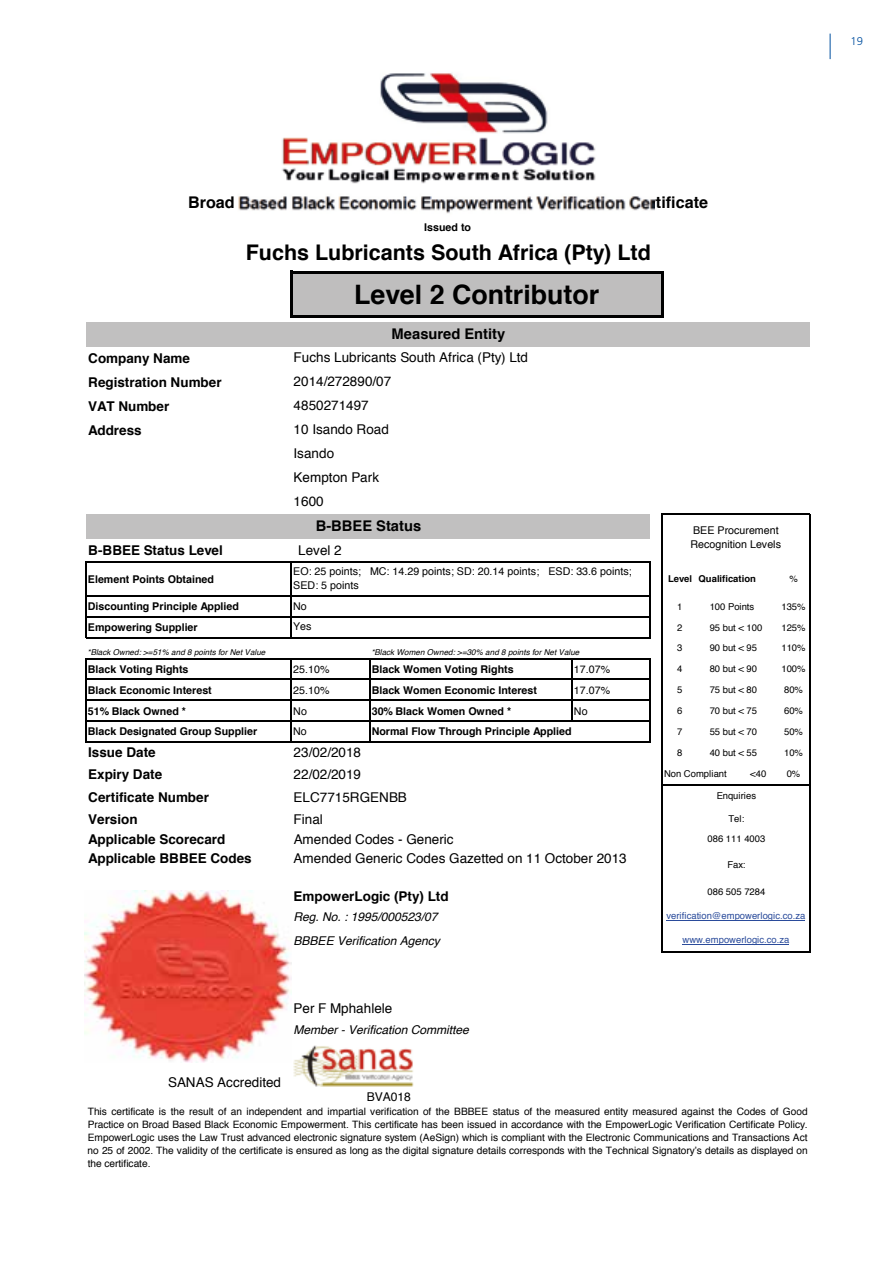
<style>
.page{position:relative;width:893px;height:1263px;background:#fff}
.page>*{position:absolute;margin:0;border:0;box-sizing:border-box;transform-origin:0 0}
.t1{font:700 26.85px "Helvetica";color:#000}
.t2{font:700 21.6px "Helvetica";color:#000}
.t3{font:700 14.7px "Helvetica";color:#000}
.t4{font:13.5px/24px "Helvetica";color:#000}
.t5{font:700 13.5px/24px "Helvetica";color:#000}
.t6{font:italic 12.15px/24px "Helvetica";letter-spacing:-.005em;color:#000}
.t7{font:12.15px "Helvetica";color:#000}
.t8{font:300 11.25px "Frutiger LT Std";color:#004f9f}
.t9{font:700 10.65px "Helvetica";color:#000}
.t10{font:10.65px/13.5px "Helvetica";color:#000}
.t11{font:10.2px/13.2px "Helvetica";letter-spacing:-.005em;color:#000;text-align:justify}
.t12{font:9.45px/20.2px "Helvetica";color:#000;text-align:center}
.t13{font:9.45px "Helvetica";color:#2a4b9b}
.t14{font:700 9.45px "Helvetica";color:#000}
.t15{font:italic 8.1px "Helvetica";letter-spacing:.01em;color:#000}
</style>
<div class="page">
<div style="left:291px;top:272px;width:371px;height:45px;background:#bfbebe"></div>
<div style="left:86px;top:322px;width:724px;height:24px;background:#c1c0c0"></div>
<div style="left:86px;top:514px;width:564px;height:24px;background:#c1c0c0"></div>
<hr style="left:666px;top:920px;width:139px;height:1px;background:#2a4b9b">
<hr style="left:682px;top:944px;width:107px;height:1px;background:#2a4b9b">
<hr style="left:661px;top:273px;width:2px;height:45px;background:#000">
<hr style="left:290px;top:271px;width:2px;height:47px;background:#000">
<hr style="left:85px;top:561px;width:1px;height:77px;background:#000">
<hr style="left:290px;top:563px;width:2px;height:75px;background:#000">
<hr style="left:650px;top:563px;width:1px;height:75px;background:#000">
<hr style="left:290px;top:659px;width:2px;height:83px;background:#000">
<hr style="left:661px;top:513px;width:2px;height:440px;background:#000">
<hr style="left:809px;top:515px;width:1px;height:438px;background:#000">
<hr style="left:85px;top:658px;width:1px;height:84px;background:#000">
<hr style="left:650px;top:659px;width:1px;height:83px;background:#000">
<hr style="left:369px;top:659px;width:1px;height:83px;background:#000">
<hr style="left:571px;top:659px;width:1px;height:63px;background:#000">
<hr style="left:292px;top:271px;width:371px;height:2px;background:#000">
<hr style="left:292px;top:316px;width:371px;height:2px;background:#000">
<hr style="left:663px;top:513px;width:147px;height:2px;background:#000">
<hr style="left:86px;top:561px;width:565px;height:2px;background:#000">
<hr style="left:86px;top:595px;width:565px;height:2px;background:#000">
<hr style="left:86px;top:616px;width:565px;height:1px;background:#000">
<hr style="left:86px;top:637px;width:565px;height:1px;background:#000">
<hr style="left:86px;top:658px;width:565px;height:1px;background:#000">
<hr style="left:86px;top:679px;width:565px;height:1px;background:#000">
<hr style="left:86px;top:700px;width:565px;height:1px;background:#000">
<hr style="left:86px;top:720px;width:565px;height:2px;background:#000">
<hr style="left:86px;top:741px;width:565px;height:1px;background:#000">
<hr style="left:663px;top:784px;width:147px;height:1px;background:#000">
<hr style="left:663px;top:952px;width:147px;height:1px;background:#000">
<img style="left:293px;top:1045px;width:121px;height:41px">
<img style="left:85px;top:890px;width:206px;height:172px">
<img style="left:238px;top:73px;width:417px;height:141px">
<svg style="left:830px;top:34px;width:1px;height:25px"></svg>
<p class="t8" style="left:851px;top:34px;width:14px">19</p>
<p class="t9" style="left:424px;top:218px;width:48px">Issued to</p>
<h2 class="t2" style="left:246px;top:235px;width:406px">Fuchs Lubricants South Africa (Pty) Ltd</h2>
<h1 class="t1" style="left:354px;top:273px;width:246px">Level 2 Contributor</h1>
<h3 class="t5" style="left:88px;top:346px;width:135px">Company Name<br>Registration Number<br>VAT Number<br>Address</h3>
<h3 class="t3" style="left:391px;top:322px;width:115px">Measured Entity</h3>
<h3 class="t4" style="left:294px;top:346px;width:236px">Fuchs Lubricants South Africa (Pty) Ltd</h3>
<h3 class="t4" style="left:294px;top:370px;width:99px">2014/272890/07<br>4850271497<br>10 Isando Road<br>Isando</h3>
<h3 class="t4" style="left:294px;top:466px;width:87px">Kempton Park</h3>
<h3 class="t4" style="left:294px;top:490px;width:32px">1600</h3>
<h3 class="t3" style="left:316px;top:514px;width:107px">B-BBEE Status</h3>
<p class="t10" style="left:690px;top:524px;width:92px">BEE Procurement<br>Recognition Levels</p>
<h3 class="t5" style="left:88px;top:538px;width:136px">B-BBEE Status Level</h3>
<h3 class="t4" style="left:298px;top:539px;width:45px">Level 2</h3>
<p class="t9" style="left:88px;top:571px;width:128px">Element Points Obtained</p>
<p class="t14" style="left:668px;top:571px;width:89px">Level Qualification</p>
<p class="t12" style="left:789px;top:569px;width:10px">%</p>
<p class="t9" style="left:88px;top:598px;width:153px">Discounting Principle Applied</p>
<p class="t12" style="left:677px;top:597px;width:7px">1</p>
<p class="t12" style="left:710px;top:597px;width:46px">100 Points</p>
<p class="t12" style="left:781px;top:597px;width:26px">135%</p>
<p class="t9" style="left:88px;top:619px;width:111px">Empowering Supplier</p>
<p class="t12" style="left:677px;top:617px;width:7px">2</p>
<p class="t12" style="left:710px;top:617px;width:54px">95 but &lt; 100</p>
<p class="t12" style="left:781px;top:617px;width:26px">125%</p>
<p class="t15" style="left:88px;top:645px;width:179px">*Black Owned: &gt;=51% and 8 points for Net Value</p>
<p class="t15" style="left:371px;top:645px;width:209px">*Black Women Owned: &gt;=30% and 8 points for Net Value</p>
<p class="t10" style="left:293px;top:565px;width:340px">EO: 25 points; MC: 14.29 points; SD: 20.14 points; ESD: 33.6 points;<br>SED: 5 points</p>
<p class="t10" style="left:293px;top:596px;width:20px;line-height:20.9px">No<br>Yes</p>
<p class="t12" style="left:677px;top:638px;width:7px">3</p>
<p class="t12" style="left:710px;top:638px;width:49px">90 but &lt; 95</p>
<p class="t12" style="left:781px;top:638px;width:26px">110%</p>
<p class="t9" style="left:88px;top:660px;width:102px">Black Voting Rights</p>
<p class="t10" style="left:293px;top:663px;width:38px">25.10%</p>
<p class="t9" style="left:372px;top:660px;width:143px">Black Women Voting Rights</p>
<p class="t10" style="left:574px;top:663px;width:38px">17.07%</p>
<p class="t12" style="left:677px;top:659px;width:7px">4</p>
<p class="t12" style="left:710px;top:659px;width:49px">80 but &lt; 90</p>
<p class="t12" style="left:781px;top:659px;width:26px">100%</p>
<p class="t9" style="left:88px;top:681px;width:125px">Black Economic Interest</p>
<p class="t10" style="left:293px;top:683px;width:38px">25.10%</p>
<p class="t9" style="left:372px;top:681px;width:167px">Black Women Economic Interest</p>
<p class="t10" style="left:574px;top:683px;width:38px">17.07%</p>
<p class="t12" style="left:677px;top:680px;width:7px">5</p>
<p class="t12" style="left:710px;top:680px;width:49px">75 but &lt; 80</p>
<p class="t12" style="left:784px;top:680px;width:20px">80%</p>
<p class="t9" style="left:88px;top:702px;width:100px">51% Black Owned *</p>
<p class="t10" style="left:293px;top:704px;width:15px">No</p>
<p class="t9" style="left:372px;top:702px;width:141px">30% Black Women Owned *</p>
<p class="t10" style="left:574px;top:704px;width:15px">No</p>
<p class="t12" style="left:677px;top:701px;width:7px">6</p>
<p class="t12" style="left:710px;top:701px;width:49px">70 but &lt; 75</p>
<p class="t12" style="left:784px;top:701px;width:20px">60%</p>
<p class="t9" style="left:88px;top:723px;width:171px">Black Designated Group Supplier</p>
<p class="t10" style="left:293px;top:725px;width:15px">No</p>
<p class="t12" style="left:677px;top:722px;width:7px">7</p>
<p class="t12" style="left:710px;top:722px;width:49px">55 but &lt; 70</p>
<p class="t12" style="left:784px;top:722px;width:20px">50%</p>
<h3 class="t5" style="left:88px;top:741px;width:69px">Issue Date</h3>
<h3 class="t4" style="left:294px;top:741px;width:69px">23/02/2018</h3>
<p class="t12" style="left:677px;top:742px;width:7px">8</p>
<p class="t12" style="left:710px;top:742px;width:49px">40 but &lt; 55</p>
<p class="t12" style="left:784px;top:742px;width:20px">10%</p>
<h3 class="t5" style="left:88px;top:762px;width:75px">Expiry Date</h3>
<h3 class="t4" style="left:294px;top:762px;width:69px">22/02/2019</h3>
<p class="t12" style="left:664px;top:764px;width:64px">Non Compliant</p>
<p class="t12" style="left:750px;top:764px;width:18px">&lt;40</p>
<p class="t12" style="left:787px;top:764px;width:15px">0%</p>
<h3 class="t5" style="left:88px;top:785px;width:122px">Certificate Number</h3>
<h3 class="t4" style="left:294px;top:785px;width:115px">ELC7715RGENBB</h3>
<h3 class="t5" style="left:88px;top:807px;width:51px">Version</h3>
<h3 class="t4" style="left:294px;top:808px;width:31px">Final</h3>
<h3 class="t5" style="left:88px;top:830px;width:165px;line-height:18.8px">Applicable Scorecard<br>Applicable BBBEE Codes</h3>
<h3 class="t5" style="left:294px;top:884px;width:157px">EmpowerLogic (Pty) Ltd</h3>
<p class="t6" style="left:293px;top:904px;width:148px">Reg. No. : 1995/000523/07<br>BBBEE Verification Agency</p>
<p class="t9" style="left:372px;top:722px;width:201px">Normal Flow Through Principle Applied</p>
<p class="t12" style="left:717px;top:786px;width:41px">Enquiries</p>
<p class="t12" style="left:707px;top:809px;width:59px">Tel:<br>086 111 4003</p>
<p class="t12" style="left:727px;top:854px;width:20px">Fax:</p>
<p class="t12" style="left:707px;top:882px;width:59px">086 505 7284</p>
<h3 class="t4" style="left:294px;top:827px;width:162px">Amended Codes - Generic</h3>
<h3 class="t4" style="left:294px;top:846px;width:335px">Amended Generic Codes Gazetted on 11 October 2013</h3>
<p class="t13" style="left:666px;top:908px;width:140px">verification@empowerlogic.co.za</p>
<p class="t13" style="left:682px;top:932px;width:108px">www.empowerlogic.co.za</p>
<h3 class="t4" style="left:294px;top:997px;width:100px">Per F Mphahlele</h3>
<p class="t6" style="left:293px;top:1018px;width:177px">Member - Verification Committee</p>
<h3 class="t4" style="left:168px;top:1070px;width:115px">SANAS Accredited</h3>
<p class="t7" style="left:367px;top:1087px;width:46px">BVA018</p>
<p class="t11" style="left:88px;top:1105px;width:722px">This certificate is the result of an independent and impartial verification of the BBBEE status of the measured entity measured against the Codes of Good Practice on Broad Based Black Economic Empowerment. This certificate has been issued in accordance with the EmpowerLogic Verification Certificate Policy.<br>EmpowerLogic uses the Law Trust advanced electronic signature system (AeSign) which is compliant with the Electronic Communications and Transactions Act no 25 of 2002. The validity of the certificate is ensured as long as the digital signature details corresponds with the Technical Signatory’s details as displayed on the certificate.</p>
</div>
